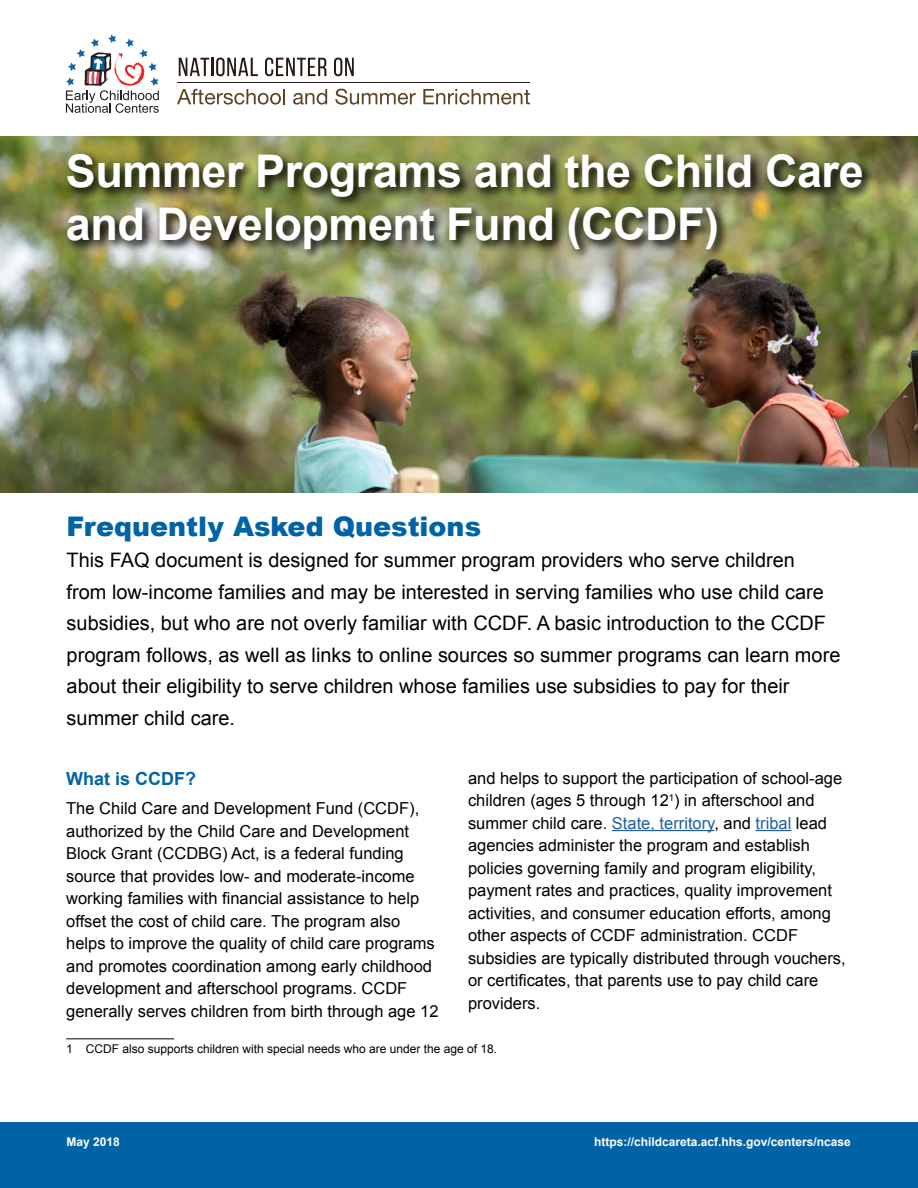
<style>
.page{position:relative;width:918px;height:1188px;background:#fff}
.page>*{position:absolute;margin:0;border:0;box-sizing:border-box;transform-origin:0 0}
.t1{font:700 45px/52.5px "Arial";letter-spacing:-.01em;color:#fff}
.t2{font:900 27px "Arial";color:#0063a6}
.t3{font:19.95px/31.5px "Arial";color:#000}
.t4{font:700 18px "Arial";color:#0063a6}
.t5{font:16.5px/22.5px "Arial";color:#000}
.t6{font:12px "Arial";color:#000}
.t7{font:700 12px "Arial";color:#fff}
.s1{color:#215e9e}
</style>
<div class="page">
<svg style="left:177px;top:89px;width:108px;height:16px"></svg>
<svg style="left:293px;top:89px;width:34px;height:16px"></svg>
<svg style="left:335px;top:89px;width:81px;height:16px"></svg>
<svg style="left:423px;top:89px;width:107px;height:16px"></svg>
<svg style="left:179px;top:58px;width:79px;height:18px"></svg>
<svg style="left:265px;top:58px;width:62px;height:18px"></svg>
<svg style="left:334px;top:58px;width:20px;height:18px"></svg>
<hr style="left:178px;top:82px;width:352px;height:1px;background:#231f20">
<svg style="left:66px;top:35px;width:93px;height:78px"></svg>
<div style="left:0;top:1122px;width:918px;height:66px;background:#0063a6"></div>
<img style="left:0;top:136px;width:918px;height:356px">
<img style="left:64px;top:151px;width:811px;height:111px">
<hr style="left:66px;top:1038px;width:108px;height:1px;background:#000">
<hr style="left:612px;top:830px;width:102px;height:1px;background:#215e9e">
<hr style="left:756px;top:830px;width:35px;height:1px;background:#215e9e">
<h1 class="t1" style="left:66px;top:147px;width:799px">Summer Programs and the Child Care and Development Fund (CCDF)</h1>
<h2 class="t2" style="left:67px;top:507px;width:416px">Frequently Asked Questions</h2>
<p class="t3" style="left:67px;top:545px;width:775px">This FAQ document is designed for summer program providers who serve children<br>from low-income families and may be interested in serving families who use child care subsidies, but who are not overly familiar with CCDF. A basic introduction to the CCDF program follows, as well as links to online sources so summer programs can learn more about their eligibility to serve children whose families use subsidies to pay for their summer child care.</p>
<h3 class="t4" style="left:66px;top:767px;width:131px">What is CCDF?</h3>
<p class="t5" style="left:66px;top:797px;width:374px">The Child Care and Development Fund (CCDF), authorized by the Child Care and Development Block Grant (CCDBG) Act, is a federal funding source that provides low- and moderate-income working families with financial assistance to help offset the cost of child care. The program also helps to improve the quality of child care programs and promotes coordination among early childhood development and afterschool programs. CCDF generally serves children from birth through age 12</p>
<p class="t6" style="left:66px;top:1041px;width:433px">1 CCDF also supports children with special needs who are under the age of 18.</p>
<p class="t5" style="left:468px;top:767px;width:379px">and helps to support the participation of school-age children (ages 5 through 12<sup>1</sup>) in afterschool and summer child care. <span class="s1">State, territory</span>, and <span class="s1">tribal</span> lead agencies administer the program and establish policies governing family and program eligibility, payment rates and practices, quality improvement activities, and consumer education efforts, among other aspects of CCDF administration. CCDF subsidies are typically distributed through vouchers, or certificates, that parents use to pay child care providers.</p>
<p class="t7" style="left:67px;top:1134px;width:55px">May 2018</p>
<p class="t7" style="left:594px;top:1134px;width:258px">https://childcareta.acf.hhs.gov/centers/ncase</p>
</div>
